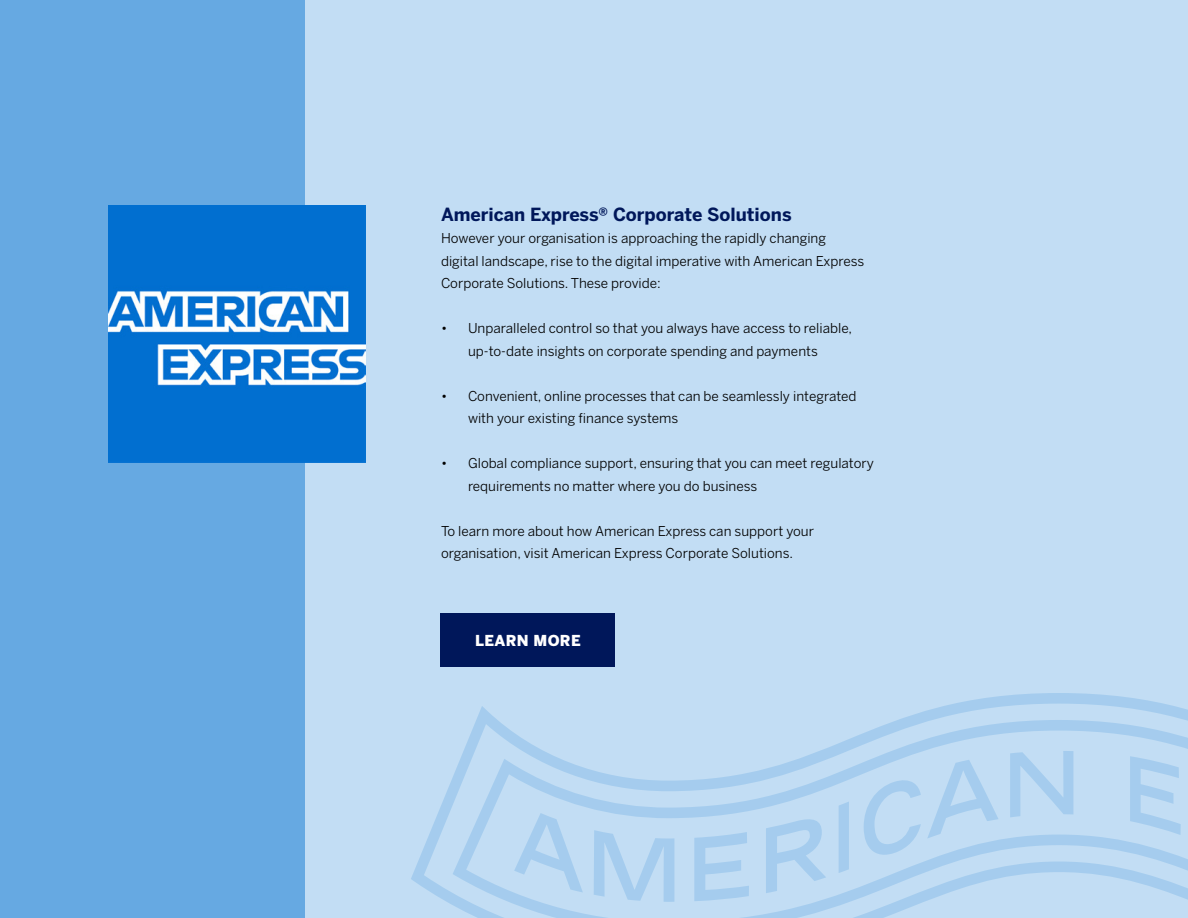
<style>
.page{position:relative;width:1188px;height:918px;background:#c2ddf4}
.page>*{position:absolute;margin:0;border:0;box-sizing:border-box;transform-origin:0 0}
.Attribution{font:700 18px "Benton Sans";color:#00175a}
.Attribution-2{font:900 15px "Benton Sans";letter-spacing:.02em;color:#fff}
.Attribution-3{font:13.5px/22.5px "Benton Sans";color:#000}
</style>
<div class="page">
<div style="left:0;top:0;width:304px;height:918px;background:#66a9e2"></div>
<img style="left:108px;top:206px;width:258px;height:257px">
<svg style="left:411px;top:693px;width:777px;height:212px"></svg>
<svg style="left:453px;top:720px;width:735px;height:198px"></svg>
<svg style="left:1130px;top:756px;width:51px;height:79px"></svg>
<svg style="left:839px;top:802px;width:10px;height:71px"></svg>
<svg style="left:594px;top:830px;width:80px;height:72px"></svg>
<svg style="left:1010px;top:751px;width:63px;height:66px"></svg>
<svg style="left:766px;top:817px;width:60px;height:76px"></svg>
<svg style="left:927px;top:760px;width:72px;height:79px"></svg>
<svg style="left:694px;top:832px;width:55px;height:69px"></svg>
<svg style="left:514px;top:813px;width:69px;height:80px"></svg>
<svg style="left:864px;top:779px;width:57px;height:76px"></svg>
<div style="left:441px;top:614px;width:174px;height:53px;background:#00175a"></div>
<p class="Attribution" style="left:441px;top:203px;width:352px">American Express® Corporate Solutions</p>
<p class="Attribution-3" style="left:441px;top:227px;width:425px">However your organisation is approaching the rapidly changing digital landscape, rise to the digital imperative with American Express<br>Corporate Solutions. These provide:</p>
<p class="Attribution-3" style="left:441px;top:317px;width:413px;text-align:center">• Unparalleled control so that you always have access to reliable, up-to-date insights on corporate spending and payments</p>
<p class="Attribution-3" style="left:468px;top:384px;width:390px;text-indent:-27px">• Convenient, online processes that can be seamlessly integrated with your existing finance systems</p>
<p class="Attribution-3" style="left:468px;top:452px;width:408px;text-indent:-27px">• Global compliance support, ensuring that you can meet regulatory requirements no matter where you do business</p>
<p class="Attribution-3" style="left:441px;top:519px;width:375px">To learn more about how American Express can support your organisation, visit American Express Corporate Solutions.</p>
<p class="Attribution-2" style="left:475px;top:632px;width:107px">LEARN MORE</p>
</div>
